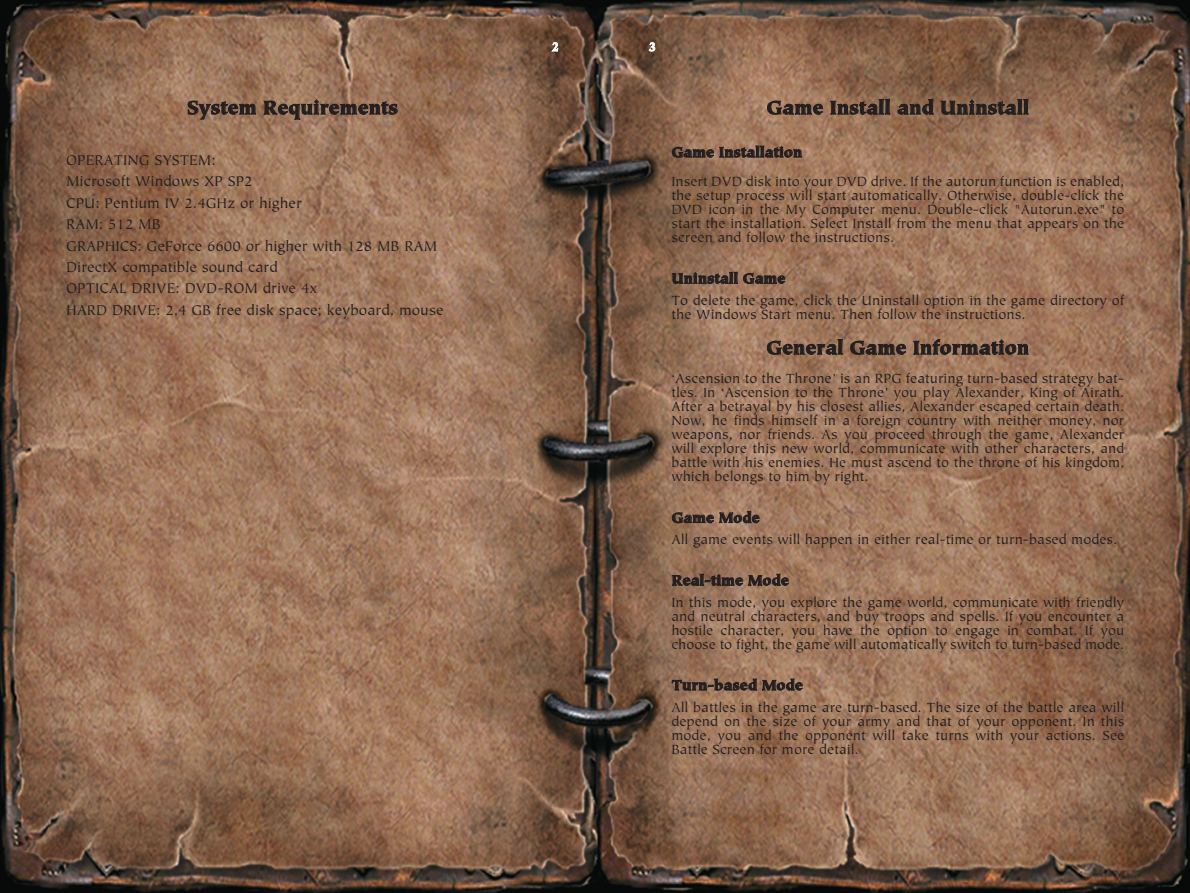
<style>
.page{position:relative;width:1190px;height:893px;background:#fff}
.page>*{position:absolute;margin:0;border:0;box-sizing:border-box;transform-origin:0 0}
.t1{font:21px "Tiepolo CZ Black";color:#231f20}
.t2{font:15.75px/21.5px "Tiepolo CZ Book";color:#231f20}
.t3{font:15.75px "Tiepolo CZ Black";color:#231f20}
.t4{font:14.88px/14px "Tiepolo CZ Book";color:#231f20;text-align:justify}
.t5{font:14px "Tiepolo CZ Black";color:#fff;scale:.85 1}
</style>
<div class="page">
<img style="left:0;top:0;width:1190px;height:892px">
<h1 class="t1" style="left:187px;top:99px;width:212px">System Requirements</h1>
<p class="t2" style="left:66px;top:150px;width:379px">OPERATING SYSTEM:<br>Microsoft Windows XP SP2<br>CPU: Pentium IV 2.4GHz or higher<br>RAM: 512 MB<br>GRAPHICS: GeForce 6600 or higher with 128 MB RAM<br>DirectX compatible sound card<br>OPTICAL DRIVE: DVD-ROM drive 4x<br>HARD DRIVE: 2,4 GB free disk space; keyboard, mouse</p>
<p class="t5" style="left:552px;top:41px;width:10px">2</p>
<p class="t5" style="left:649px;top:41px;width:10px">3</p>
<h1 class="t1" style="left:767px;top:99px;width:264px">Game Install and Uninstall</h1>
<p class="t3" style="left:672px;top:146px;width:132px">Game Installation</p>
<p class="t4" style="left:671px;top:176px;width:454px">Insert DVD disk into your DVD drive. If the autorun function is enabled, the setup process will start automatically. Otherwise, double-click the DVD icon in the My Computer menu. Double-click "Autorun.exe" to start the installation. Select Install from the menu that appears on the screen and follow the instructions.</p>
<p class="t3" style="left:672px;top:272px;width:115px">Uninstall Game</p>
<p class="t4" style="left:671px;top:294px;width:454px">To delete the game, click the Uninstall option in the game directory of the Windows Start menu. Then follow the instructions.</p>
<h1 class="t1" style="left:767px;top:339px;width:264px">General Game Information</h1>
<p class="t4" style="left:671px;top:373px;width:454px">‘Ascension to the Throne’ is an RPG featuring turn-based strategy bat&shy;tles. In ‘Ascension to the Throne’ you play Alexander, King of Airath.<br>After a betrayal by his closest allies, Alexander escaped certain death.<br>Now, he finds himself in a foreign country with neither money, nor weapons, nor friends. As you proceed through the game, Alexander will explore this new world, communicate with other characters, and battle with his enemies. He must ascend to the throne of his kingdom, which belongs to him by right.</p>
<p class="t3" style="left:672px;top:511px;width:90px">Game Mode</p>
<p class="t4" style="left:671px;top:533px;width:447px">All game events will happen in either real-time or turn-based modes.</p>
<p class="t3" style="left:672px;top:574px;width:119px">Real-time Mode</p>
<p class="t4" style="left:671px;top:596px;width:454px">In this mode, you explore the game world, communicate with friendly and neutral characters, and buy troops and spells. If you encounter a hostile character, you have the option to engage in combat. If you choose to fight, the game will automatically switch to turn-based mode.</p>
<p class="t3" style="left:672px;top:679px;width:133px">Turn-based Mode</p>
<p class="t4" style="left:671px;top:701px;width:454px">All battles in the game are turn-based. The size of the battle area will depend on the size of your army and that of your opponent. In this mode, you and the opponent will take turns with your actions. See Battle Screen for more detail.</p>
</div>
